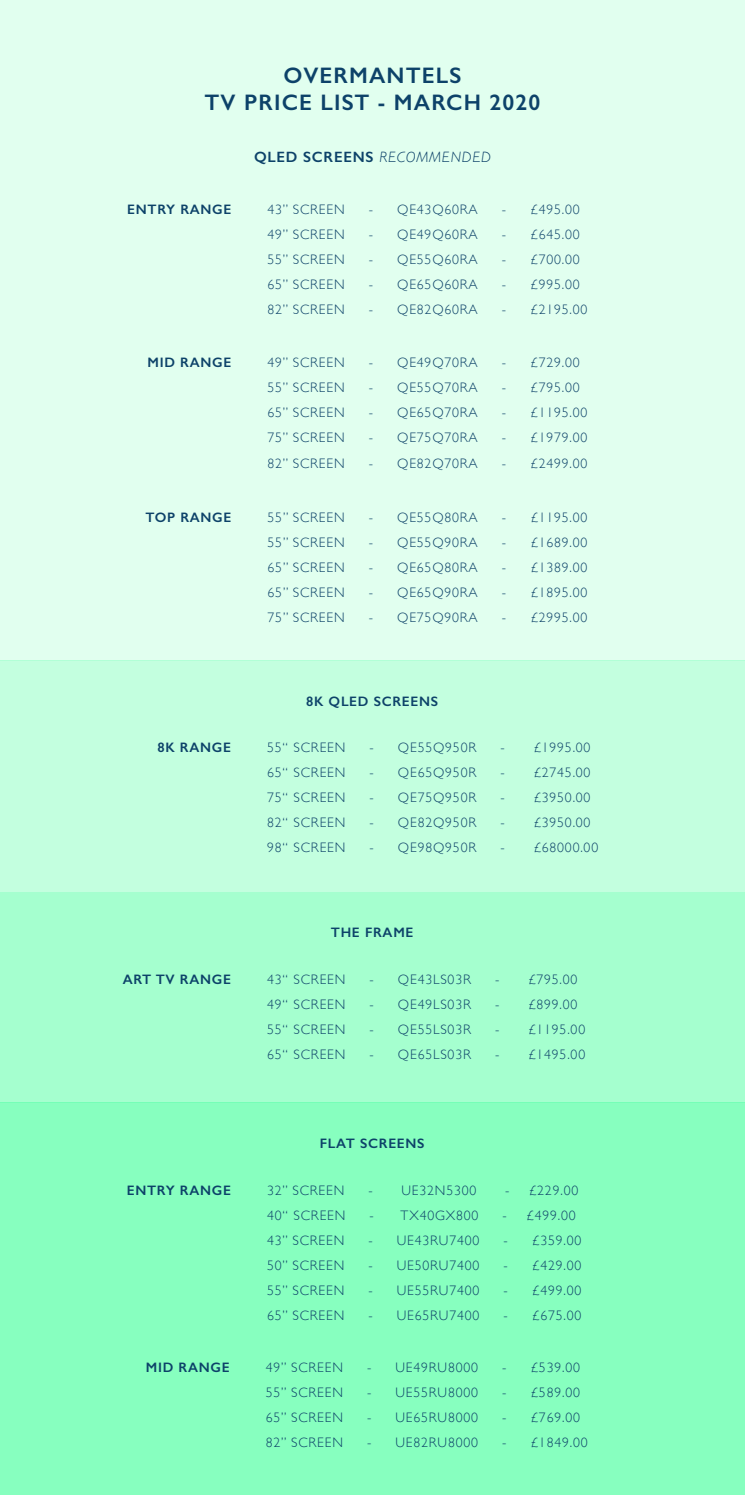
<style>
.page{position:relative;width:745px;height:1495px;background:#fff}
.page>*{position:absolute;margin:0;border:0;box-sizing:border-box;transform-origin:0 0}
.t1{font:600 22.5px/27px "Gill Sans";letter-spacing:.05em;color:#0d4269;text-align:center}
.t2{font:600 15px "Gill Sans";letter-spacing:.05em;color:#0d4269}
.t3{font:300 13.75px "Gill Sans";letter-spacing:.06em;color:#0d4269}
.t4{font:600 13.75px "Gill Sans";letter-spacing:.05em;color:#0d4269}
.s1{font-weight:300;font-style:italic}
</style>
<div class="page">
<div style="left:0;top:0;width:744px;height:660px;background:#e1ffef"></div>
<div style="left:0;top:1103px;width:744px;height:391px;background:#87ffbf"></div>
<div style="left:0;top:660px;width:744px;height:232px;background:#c3ffdf"></div>
<div style="left:0;top:892px;width:744px;height:211px;background:#a5ffcf"></div>
<h1 class="t1" style="left:204px;top:63px;width:337px">OVERMANTELS<br>TV PRICE LIST - MARCH 2020</h1>
<p class="t2" style="left:254px;top:152px;width:238px">QLED SCREENS <span class="s1">RECOMMENDED</span></p>
<p class="t4" style="left:127px;top:205px;width:105px">ENTRY RANGE</p>
<p class="t3" style="left:267px;top:204px;width:79px">43” SCREEN</p>
<p class="t3" style="left:368px;top:204px;width:110px">- QE43Q60RA</p>
<p class="t3" style="left:501px;top:204px;width:79px">- £495.00</p>
<p class="t3" style="left:267px;top:229px;width:79px">49” SCREEN</p>
<p class="t3" style="left:368px;top:229px;width:110px">- QE49Q60RA</p>
<p class="t3" style="left:501px;top:229px;width:79px">- £645.00</p>
<p class="t3" style="left:267px;top:254px;width:79px">55” SCREEN</p>
<p class="t3" style="left:368px;top:254px;width:110px">- QE55Q60RA</p>
<p class="t3" style="left:501px;top:254px;width:79px">- £700.00</p>
<p class="t3" style="left:267px;top:279px;width:79px">65” SCREEN</p>
<p class="t3" style="left:368px;top:279px;width:110px">- QE65Q60RA</p>
<p class="t3" style="left:501px;top:279px;width:79px">- £995.00</p>
<p class="t3" style="left:267px;top:304px;width:79px">82” SCREEN</p>
<p class="t3" style="left:368px;top:304px;width:110px">- QE82Q60RA</p>
<p class="t3" style="left:501px;top:304px;width:87px">- £2195.00</p>
<p class="t4" style="left:147px;top:358px;width:85px">MID RANGE</p>
<p class="t4" style="left:145px;top:513px;width:87px">TOP RANGE</p>
<p class="t3" style="left:267px;top:357px;width:79px">49” SCREEN</p>
<p class="t3" style="left:368px;top:357px;width:110px">- QE49Q70RA</p>
<p class="t3" style="left:501px;top:357px;width:79px">- £729.00</p>
<p class="t3" style="left:267px;top:382px;width:79px">55” SCREEN</p>
<p class="t3" style="left:368px;top:382px;width:110px">- QE55Q70RA</p>
<p class="t3" style="left:501px;top:382px;width:79px">- £795.00</p>
<p class="t3" style="left:267px;top:407px;width:79px">65” SCREEN</p>
<p class="t3" style="left:368px;top:407px;width:110px">- QE65Q70RA</p>
<p class="t3" style="left:501px;top:407px;width:87px">- £1195.00</p>
<p class="t3" style="left:267px;top:432px;width:79px">75” SCREEN</p>
<p class="t3" style="left:368px;top:432px;width:110px">- QE75Q70RA</p>
<p class="t3" style="left:501px;top:432px;width:87px">- £1979.00</p>
<p class="t3" style="left:267px;top:457px;width:79px">82” SCREEN</p>
<p class="t3" style="left:368px;top:457px;width:110px">- QE82Q70RA</p>
<p class="t3" style="left:501px;top:457px;width:87px">- £2499.00</p>
<p class="t3" style="left:267px;top:512px;width:79px">55” SCREEN</p>
<p class="t3" style="left:368px;top:512px;width:110px">- QE55Q80RA</p>
<p class="t3" style="left:501px;top:512px;width:87px">- £1195.00</p>
<p class="t3" style="left:267px;top:537px;width:79px">55” SCREEN</p>
<p class="t3" style="left:368px;top:537px;width:110px">- QE55Q90RA</p>
<p class="t3" style="left:501px;top:537px;width:87px">- £1689.00</p>
<p class="t3" style="left:267px;top:562px;width:79px">65” SCREEN</p>
<p class="t3" style="left:368px;top:562px;width:110px">- QE65Q80RA</p>
<p class="t3" style="left:501px;top:562px;width:87px">- £1389.00</p>
<p class="t3" style="left:267px;top:587px;width:79px">65” SCREEN</p>
<p class="t3" style="left:368px;top:587px;width:110px">- QE65Q90RA</p>
<p class="t3" style="left:501px;top:587px;width:87px">- £1895.00</p>
<p class="t3" style="left:267px;top:612px;width:79px">75” SCREEN</p>
<p class="t3" style="left:368px;top:612px;width:110px">- QE75Q90RA</p>
<p class="t3" style="left:501px;top:612px;width:87px">- £2995.00</p>
<p class="t4" style="left:306px;top:696px;width:133px">8K QLED SCREENS</p>
<p class="t4" style="left:157px;top:743px;width:75px">8K RANGE</p>
<p class="t3" style="left:267px;top:742px;width:80px">55“ SCREEN</p>
<p class="t3" style="left:369px;top:742px;width:108px">- QE55Q950R</p>
<p class="t3" style="left:500px;top:742px;width:92px">- £1995.00</p>
<p class="t3" style="left:267px;top:767px;width:80px">65“ SCREEN</p>
<p class="t3" style="left:369px;top:767px;width:108px">- QE65Q950R</p>
<p class="t3" style="left:500px;top:767px;width:92px">- £2745.00</p>
<p class="t3" style="left:267px;top:792px;width:80px">75“ SCREEN</p>
<p class="t3" style="left:369px;top:792px;width:108px">- QE75Q950R</p>
<p class="t3" style="left:500px;top:792px;width:92px">- £3950.00</p>
<p class="t3" style="left:267px;top:817px;width:80px">82“ SCREEN</p>
<p class="t3" style="left:369px;top:817px;width:108px">- QE82Q950R</p>
<p class="t3" style="left:500px;top:817px;width:92px">- £3950.00</p>
<p class="t3" style="left:267px;top:842px;width:80px">98“ SCREEN</p>
<p class="t3" style="left:369px;top:842px;width:108px">- QE98Q950R</p>
<p class="t3" style="left:500px;top:842px;width:99px">- £68000.00</p>
<p class="t4" style="left:330px;top:927px;width:84px">THE FRAME</p>
<p class="t4" style="left:123px;top:974px;width:110px">ART TV RANGE</p>
<p class="t3" style="left:267px;top:973px;width:80px">43“ SCREEN</p>
<p class="t3" style="left:369px;top:973px;width:103px">- QE43LS03R</p>
<p class="t3" style="left:494px;top:973px;width:84px">- £795.00</p>
<p class="t3" style="left:267px;top:998px;width:80px">49“ SCREEN</p>
<p class="t3" style="left:369px;top:998px;width:103px">- QE49LS03R</p>
<p class="t3" style="left:494px;top:998px;width:84px">- £899.00</p>
<p class="t3" style="left:267px;top:1023px;width:80px">55“ SCREEN</p>
<p class="t3" style="left:369px;top:1023px;width:103px">- QE55LS03R</p>
<p class="t3" style="left:494px;top:1023px;width:92px">- £1195.00</p>
<p class="t3" style="left:267px;top:1048px;width:80px">65“ SCREEN</p>
<p class="t3" style="left:369px;top:1048px;width:103px">- QE65LS03R</p>
<p class="t3" style="left:494px;top:1048px;width:92px">- £1495.00</p>
<p class="t4" style="left:319px;top:1138px;width:106px">FLAT SCREENS</p>
<p class="t4" style="left:127px;top:1185px;width:105px">ENTRY RANGE</p>
<p class="t3" style="left:267px;top:1184px;width:79px">32” SCREEN</p>
<p class="t3" style="left:368px;top:1184px;width:109px">- UE32N5300</p>
<p class="t3" style="left:504px;top:1184px;width:75px">- £229.00</p>
<p class="t3" style="left:267px;top:1209px;width:80px">40“ SCREEN</p>
<p class="t3" style="left:369px;top:1209px;width:110px">- TX40GX800</p>
<p class="t3" style="left:502px;top:1209px;width:75px">- £499.00</p>
<p class="t3" style="left:267px;top:1234px;width:79px">43” SCREEN</p>
<p class="t3" style="left:368px;top:1234px;width:112px">- UE43RU7400</p>
<p class="t3" style="left:503px;top:1234px;width:79px">- £359.00</p>
<p class="t3" style="left:267px;top:1259px;width:79px">50” SCREEN</p>
<p class="t3" style="left:368px;top:1259px;width:112px">- UE50RU7400</p>
<p class="t3" style="left:503px;top:1259px;width:79px">- £429.00</p>
<p class="t3" style="left:267px;top:1284px;width:79px">55” SCREEN</p>
<p class="t3" style="left:368px;top:1284px;width:112px">- UE55RU7400</p>
<p class="t3" style="left:503px;top:1284px;width:79px">- £499.00</p>
<p class="t3" style="left:267px;top:1309px;width:79px">65” SCREEN</p>
<p class="t3" style="left:368px;top:1309px;width:112px">- UE65RU7400</p>
<p class="t3" style="left:503px;top:1309px;width:79px">- £675.00</p>
<p class="t4" style="left:146px;top:1362px;width:85px">MID RANGE</p>
<p class="t3" style="left:266px;top:1361px;width:79px">49” SCREEN</p>
<p class="t3" style="left:367px;top:1361px;width:112px">- UE49RU8000</p>
<p class="t3" style="left:502px;top:1361px;width:79px">- £539.00</p>
<p class="t3" style="left:266px;top:1386px;width:79px">55” SCREEN</p>
<p class="t3" style="left:367px;top:1386px;width:112px">- UE55RU8000</p>
<p class="t3" style="left:502px;top:1386px;width:79px">- £589.00</p>
<p class="t3" style="left:266px;top:1411px;width:79px">65” SCREEN</p>
<p class="t3" style="left:367px;top:1411px;width:112px">- UE65RU8000</p>
<p class="t3" style="left:502px;top:1411px;width:79px">- £769.00</p>
<p class="t3" style="left:266px;top:1436px;width:79px">82” SCREEN</p>
<p class="t3" style="left:367px;top:1436px;width:112px">- UE82RU8000</p>
<p class="t3" style="left:502px;top:1436px;width:87px">- £1849.00</p>
</div>
